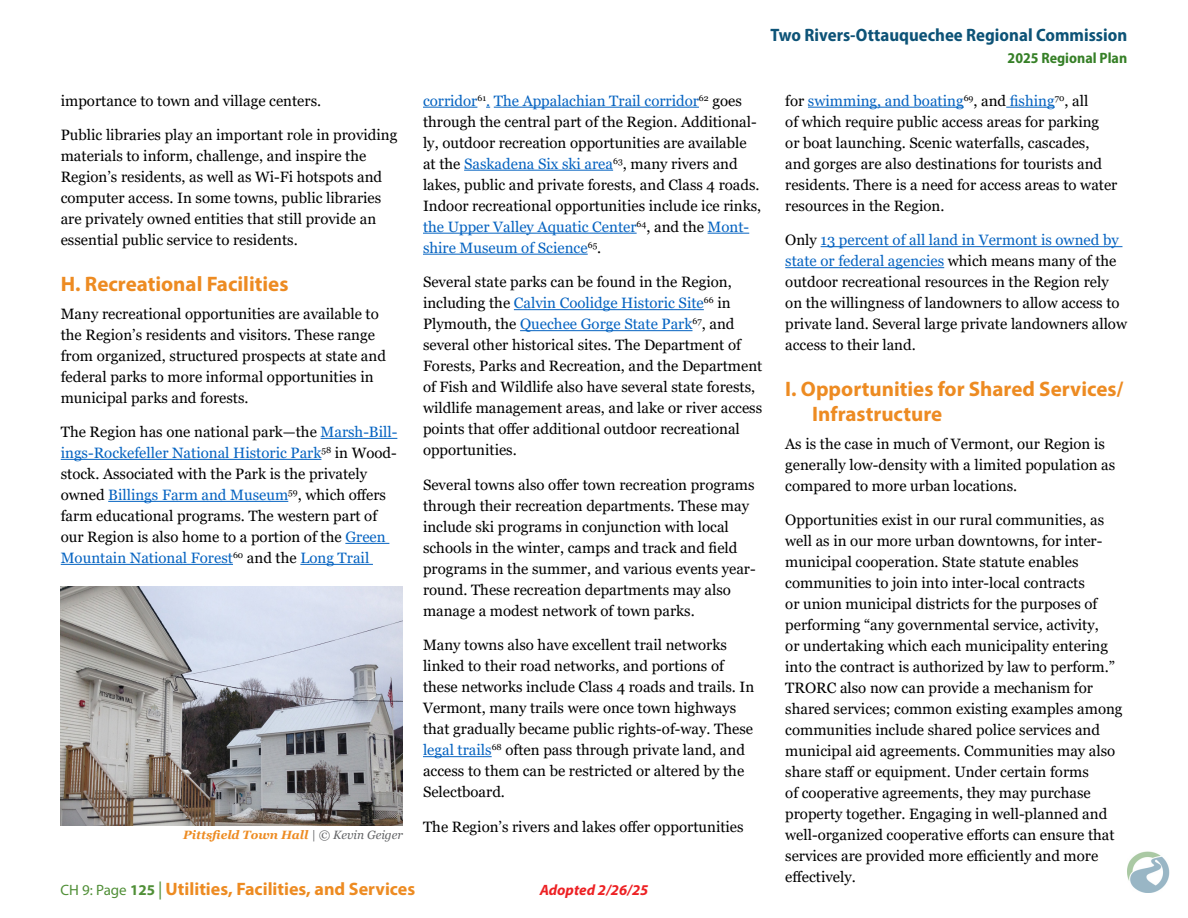
<style>
.page{position:relative;width:1188px;height:918px;background:#fff}
.page>*{position:absolute;margin:0;border:0;box-sizing:border-box;transform-origin:0 0}
.Header_2{font:700 21px/25.2px "Myriad Pro";color:#ed8b22}
.t1{font:700 18px "Myriad Pro";color:#ed8b22}
.t2{font:18px "Myriad Variable Concept";color:#0d5377}
.Body{font:15px/21px "Georgia";color:#000}
.t3{font:15px "Myriad Variable Concept";color:#368027}
.t4{font:italic 700 15px "Myriad Pro";color:#ed2124}
.t5{font:italic 700 12px "Georgia";color:#ed8b22}
.s1{color:#0563c1}
.s2{font-weight:400;color:#636466}
.s3{font-weight:400;font-size:15px;color:#508f37}
.s4{font-size:15px;color:#508f37}
.s5{font-weight:400;color:#508f37}
</style>
<div class="page">
<img style="left:1127px;top:851px;width:42px;height:41px">
<hr style="left:321px;top:438px;width:76px;height:1px;background:#0563c1">
<hr style="left:61px;top:459px;width:260px;height:1px;background:#0563c1">
<hr style="left:108px;top:501px;width:180px;height:1px;background:#0563c1">
<hr style="left:345px;top:543px;width:44px;height:1px;background:#0563c1">
<hr style="left:61px;top:564px;width:172px;height:1px;background:#0563c1">
<hr style="left:300px;top:564px;width:73px;height:1px;background:#0563c1">
<hr style="left:423px;top:107px;width:54px;height:1px;background:#0563c1">
<hr style="left:494px;top:107px;width:205px;height:1px;background:#0563c1">
<hr style="left:464px;top:170px;width:149px;height:1px;background:#0563c1">
<hr style="left:423px;top:233px;width:214px;height:1px;background:#0563c1">
<hr style="left:708px;top:233px;width:41px;height:1px;background:#0563c1">
<hr style="left:423px;top:254px;width:165px;height:1px;background:#0563c1">
<hr style="left:514px;top:309px;width:190px;height:1px;background:#0563c1">
<hr style="left:520px;top:330px;width:173px;height:1px;background:#0563c1">
<hr style="left:423px;top:756px;width:69px;height:1px;background:#0563c1">
<hr style="left:808px;top:107px;width:156px;height:1px;background:#0563c1">
<hr style="left:1006px;top:107px;width:49px;height:1px;background:#0563c1">
<hr style="left:821px;top:246px;width:301px;height:1px;background:#0563c1">
<hr style="left:785px;top:267px;width:159px;height:1px;background:#0563c1">
<img style="left:61px;top:586px;width:342px;height:239px">
<p class="t2" style="left:771px;top:24px;width:358px">Two Rivers-Ottauquechee Regional Commission</p>
<p class="t3" style="left:1008px;top:49px;width:121px">2025 Regional Plan</p>
<p class="Body" style="left:61px;top:90px;width:262px">importance to town and village centers.</p>
<p class="Body" style="left:61px;top:125px;width:338px">Public libraries play an important role in providing materials to inform, challenge, and inspire the Region’s residents, as well as Wi-Fi hotspots and computer access. In some towns, public libraries are privately owned entities that still provide an essential public service to residents.</p>
<p class="Header_2" style="left:61px;top:270px;width:229px">H. Recreational Facilities</p>
<p class="Body" style="left:61px;top:303px;width:327px">Many recreational opportunities are available to the Region’s residents and visitors. These range from organized, structured prospects at state and federal parks to more informal opportunities in municipal parks and forests.</p>
<p class="Body" style="left:61px;top:422px;width:338px">The Region has one national park—the <span class="s1">Marsh-Bill&shy;ings-Rockefeller National Historic Park</span><sup>58</sup> in Wood&shy;stock. Associated with the Park is the privately owned <span class="s1">Billings Farm and Museum</span><sup>59</sup>, which offers farm educational programs. The western part of our Region is also home to a portion of the <span class="s1">Green Mountain National Forest</span><sup>60</sup> and the <span class="s1">Long Trail</span></p>
<p class="t5" style="left:183px;top:827px;width:221px">Pittsfield Town Hall <span class="s2">| © Kevin Geiger</span></p>
<p class="Body" style="left:423px;top:90px;width:340px"><span class="s1">corridor</span><sup>61</sup><span class="s1">. The Appalachian Trail corridor</span><sup>62</sup> goes through the central part of the Region. Additional&shy;ly, outdoor recreation opportunities are available at the <span class="s1">Saskadena Six ski area</span><sup>63</sup>, many rivers and lakes, public and private forests, and Class 4 roads.<br>Indoor recreational opportunities include ice rinks, <span class="s1">the Upper Valley Aquatic Center</span><sup>64</sup>, and the <span class="s1">Mont&shy;shire Museum of Science</span><sup>65</sup>.</p>
<p class="Body" style="left:423px;top:272px;width:341px">Several state parks can be found in the Region, including the <span class="s1">Calvin Coolidge Historic Site</span><sup>66</sup> in Plymouth, the <span class="s1">Quechee Gorge State Park</span><sup>67</sup>, and several other historical sites. The Department of Forests, Parks and Recreation, and the Department of Fish and Wildlife also have several state forests, wildlife management areas, and lake or river access points that offer additional outdoor recreational opportunities.</p>
<p class="Body" style="left:423px;top:474px;width:334px">Several towns also offer town recreation programs through their recreation departments. These may include ski programs in conjunction with local schools in the winter, camps and track and field programs in the summer, and various events year&shy;round. These recreation departments may also manage a modest network of town parks.</p>
<p class="Body" style="left:423px;top:635px;width:333px">Many towns also have excellent trail networks linked to their road networks, and portions of these networks include Class 4 roads and trails. In Vermont, many trails were once town highways that gradually became public rights-of-way. These <span class="s1">legal trails</span><sup>68</sup> often pass through private land, and access to them can be restricted or altered by the Selectboard.</p>
<p class="Body" style="left:423px;top:816px;width:322px">The Region’s rivers and lakes offer opportunities</p>
<p class="t1" style="left:60px;top:878px;width:356px"><span class="s3">CH 9: Page</span> <span class="s4">125</span> <span class="s5">|</span> Utilities, Facilities, and Services</p>
<p class="t4" style="left:540px;top:881px;width:110px">Adopted 2/26/25</p>
<p class="Body" style="left:785px;top:90px;width:334px">for <span class="s1">swimming, and boating</span><sup>69</sup>, and <span class="s1">fishing</span><sup>70</sup>, all<br>of which require public access areas for parking<br>or boat launching. Scenic waterfalls, cascades, and gorges are also destinations for tourists and residents. There is a need for access areas to water resources in the Region.</p>
<p class="Body" style="left:785px;top:230px;width:343px">Only <span class="s1">13 percent of all land in Vermont is owned by state or federal agencies</span> which means many of the outdoor recreational resources in the Region rely on the willingness of landowners to allow access to private land. Several large private landowners allow access to their land.</p>
<p class="Header_2" style="left:812px;top:375px;width:313px;text-indent:-27px">I. Opportunities for Shared Services/<br>Infrastructure</p>
<p class="Body" style="left:785px;top:433px;width:332px">As is the case in much of Vermont, our Region is generally low-density with a limited population as compared to more urban locations.</p>
<p class="Body" style="left:785px;top:510px;width:339px">Opportunities exist in our rural communities, as well as in our more urban downtowns, for inter&shy;municipal cooperation. State statute enables communities to join into inter-local contracts<br>or union municipal districts for the purposes of performing “any governmental service, activity,<br>or undertaking which each municipality entering into the contract is authorized by law to perform.” TRORC also now can provide a mechanism for shared services; common existing examples among communities include shared police services and municipal aid agreements. Communities may also share staff or equipment. Under certain forms<br>of cooperative agreements, they may purchase property together. Engaging in well-planned and well-organized cooperative efforts can ensure that services are provided more efficiently and more effectively.</p>
</div>
